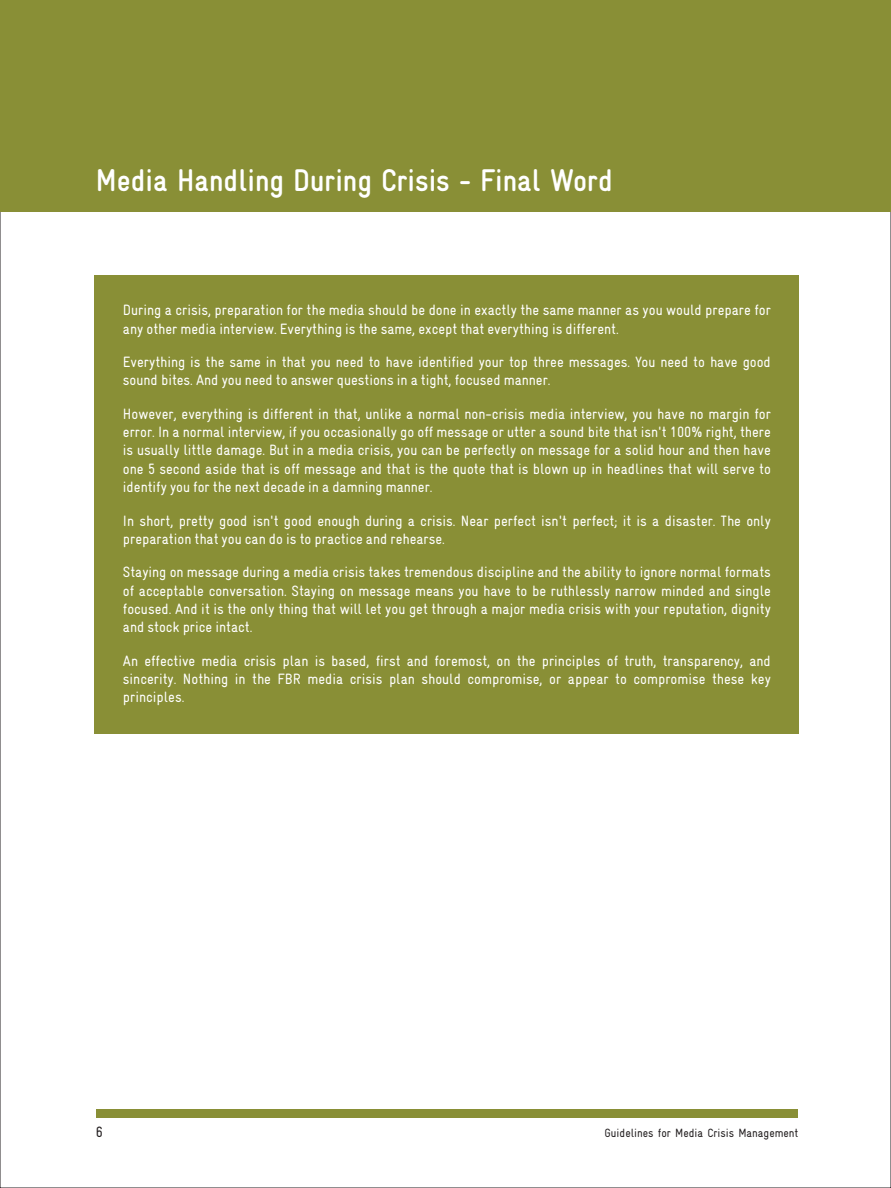
<style>
.page{position:relative;width:891px;height:1188px;background:#fff}
.page>*{position:absolute;margin:0;border:0;box-sizing:border-box;transform-origin:0 0}
.t1{font:700 31.5px "Gravur Condensed";color:#fff}
.t2{font:condensed 15px/18.3px "Gravur";color:#fff}
.t3{font:condensed 15px "Gravur";color:#231f20}
.t4{font:condensed 12px "Gravur";color:#231f20}
</style>
<div class="page">
<div style="left:95px;top:275px;width:704px;height:459px;background:#898f36"></div>
<div style="left:96px;top:1109px;width:702px;height:8px;background:#898f36"></div>
<div style="left:0;top:0;width:891px;height:212px;background:#898f36"></div>
<h1 class="t1" style="left:96px;top:163px;width:518px">Media Handling During Crisis - Final Word</h1>
<p class="t2" style="left:123px;top:301px;width:649px">During a crisis, preparation for the media should be done in exactly the same manner as you would prepare for any other media interview. Everything is the same, except that everything is different.</p>
<p class="t2" style="left:123px;top:353px;width:649px">Everything is the same in that you need to have identified your top three messages. You need to have good sound bites. And you need to answer questions in a tight, focused manner.</p>
<p class="t2" style="left:123px;top:404px;width:650px;text-align:justify">However, everything is different in that, unlike a normal non-crisis media interview, you have no margin for error. In a normal interview, if you occasionally go off message or utter a sound bite that isn't 100% right, there is usually little damage. But in a media crisis, you can be perfectly on message for a solid hour and then have one 5 second aside that is off message and that is the quote that is blown up in headlines that will serve to identify you for the next decade in a damning manner.</p>
<p class="t2" style="left:123px;top:511px;width:650px">In short, pretty good isn't good enough during a crisis. Near perfect isn't perfect; it is a disaster. The only preparation that you can do is to practice and rehearse.</p>
<p class="t2" style="left:123px;top:563px;width:650px;text-align:justify">Staying on message during a media crisis takes tremendous discipline and the ability to ignore normal formats of acceptable conversation. Staying on message means you have to be ruthlessly narrow minded and single focused. And it is the only thing that will let you get through a major media crisis with your reputation, dignity and stock price intact.</p>
<p class="t2" style="left:123px;top:651px;width:650px;text-align:justify">An effective media crisis plan is based, first and foremost, on the principles of truth, transparency, and sincerity. Nothing in the FBR media crisis plan should compromise, or appear to compromise these key principles.</p>
<p class="t3" style="left:96px;top:1124px;width:9px">6</p>
<p class="t4" style="left:604px;top:1127px;width:196px">Guidelines for Media Crisis Management</p>
</div>
